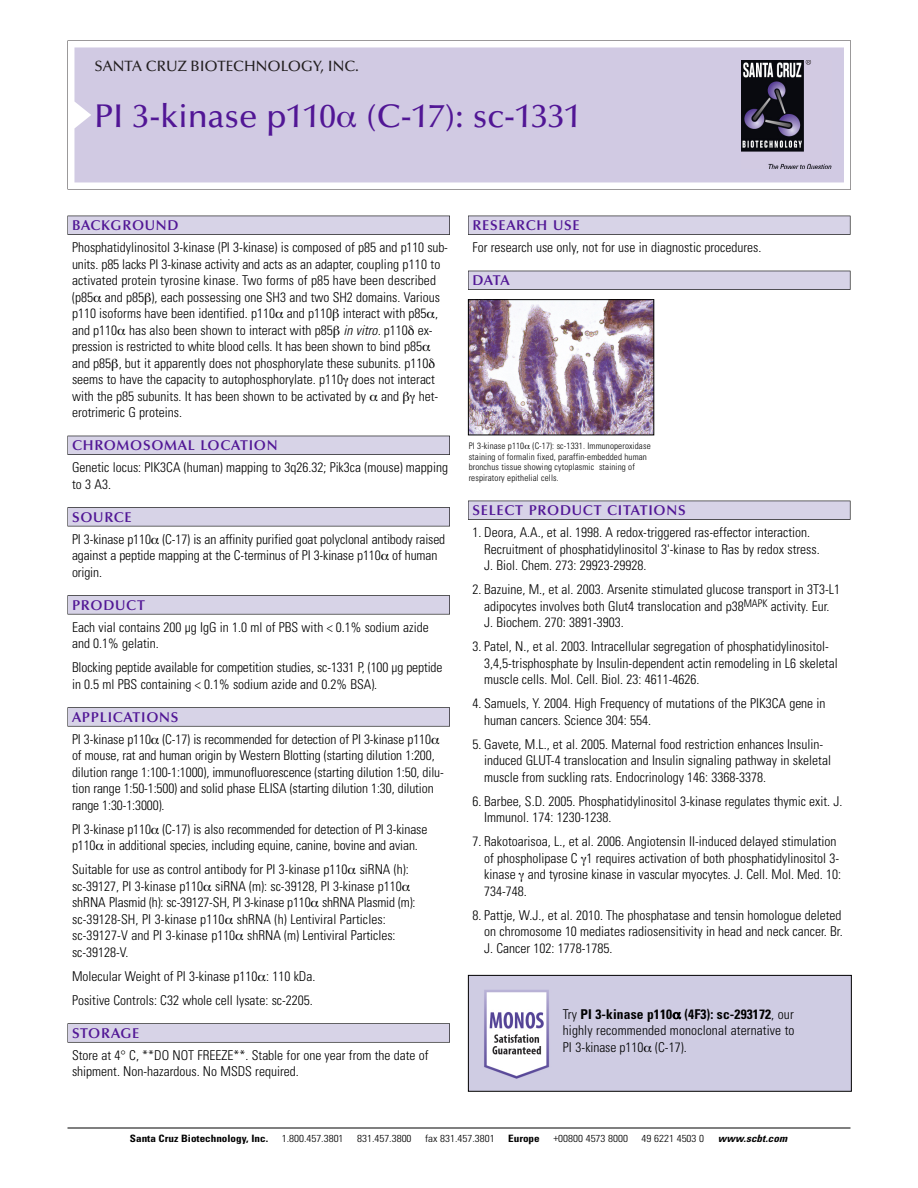
<style>
.page{position:relative;width:918px;height:1188px;background:#fff}
.page>*{position:absolute;margin:0;border:0;box-sizing:border-box;transform-origin:0 0}
.t1{font:500 33px "Optima";color:#511695}
.t2{font:500 15px "Optima";color:#231f20}
.t3{font:600 14.25px "Optima";letter-spacing:.05em;color:#511695}
.t4{font:300 condensed 13.5px/16.5px "Univers";color:#000}
.t5{font:300 condensed 10.2px "Univers";color:#000;scale:1.1 1}
.t6{font:700 condensed 10.2px "Univers";color:#000;scale:1.1 1}
.t7{font:italic 700 condensed 10.2px "Univers";letter-spacing:.005em;color:#000;scale:1.1 1}
.t8{font:300 condensed 9px/10.5px "Univers";letter-spacing:.015em;color:#000}
.s1{font-style:italic}
.s2{font-weight:700}
</style>
<div class="page">
<svg style="left:68px;top:40px;width:783px;height:149px"></svg>
<div style="left:74px;top:47px;width:770px;height:135px;background:#d1cae3"></div>
<img style="left:741px;top:60px;width:90px;height:108px">
<div style="left:68px;top:216px;width:382px;height:19px;background:#525155"></div>
<div style="left:68px;top:216px;width:381px;height:18px;background:#d7d3e7"></div>
<div style="left:68px;top:436px;width:382px;height:19px;background:#515055"></div>
<div style="left:68px;top:436px;width:381px;height:18px;background:#d7d3e7"></div>
<div style="left:68px;top:507px;width:382px;height:19px;background:#545357"></div>
<div style="left:68px;top:508px;width:381px;height:18px;background:#d7d3e7"></div>
<div style="left:68px;top:595px;width:382px;height:19px;background:#575759"></div>
<div style="left:68px;top:596px;width:381px;height:18px;background:#d7d3e7"></div>
<svg style="left:68px;top:707px;width:382px;height:20px"></svg>
<div style="left:68px;top:708px;width:381px;height:18px;background:#d7d3e7"></div>
<div style="left:68px;top:1023px;width:382px;height:20px;background:#626263"></div>
<div style="left:68px;top:1024px;width:381px;height:18px;background:#d7d3e7"></div>
<div style="left:468px;top:216px;width:382px;height:19px;background:#525155"></div>
<div style="left:468px;top:216px;width:382px;height:18px;background:#d7d3e7"></div>
<div style="left:468px;top:271px;width:382px;height:19px;background:#515055"></div>
<div style="left:468px;top:271px;width:382px;height:18px;background:#d7d3e7"></div>
<div style="left:468px;top:501px;width:382px;height:19px;background:#525155"></div>
<div style="left:468px;top:501px;width:382px;height:18px;background:#d7d3e7"></div>
<hr style="left:68px;top:1128px;width:782px;height:1px;background:#000">
<img style="left:470px;top:301px;width:182px;height:132px">
<div style="left:468px;top:299px;width:186px;height:136px;border:1px solid #000"></div>
<img style="left:470px;top:977px;width:380px;height:113px">
<div style="left:468px;top:975px;width:384px;height:117px;border:1px solid #000"></div>
<svg style="left:337px;top:112px;width:19px;height:16px"></svg>
<svg style="left:673px;top:1012px;width:8px;height:7px"></svg>
<svg style="left:644px;top:1046px;width:8px;height:6px"></svg>
<p class="t2" style="left:94px;top:61px;width:266px">SANTA CRUZ BIOTECHNOLOGY, INC.</p>
<h1 class="t1" style="left:94px;top:103px;width:488px">PI 3-kinase p110 (C-17): sc-1331</h1>
<p class="t3" style="left:72px;top:219px;width:108px">BACKGROUND</p>
<p class="t4" style="left:72px;top:240px;width:377px">Phosphatidylinositol 3-kinase (PI 3-kinase) is composed of p85 and p110 sub&shy;units. p85 lacks PI 3-kinase activity and acts as an adapter, coupling p110 to activated protein tyrosine kinase. Two forms of p85 have been described (p85 and p85 ), each possessing one SH3 and two SH2 domains. Various p110 isoforms have been identified. p110 and p110 interact with p85 , and p110 has also been shown to interact with p85 <span class="s1">in vitro.</span> p110 ex&shy;pression is restricted to white blood cells. It has been shown to bind p85<br>and p85 , but it apparently does not phosphorylate these subunits. p110 seems to have the capacity to autophosphorylate. p110 does not interact with the p85 subunits. It has been shown to be activated by and</p>
<p class="t4" style="left:419px;top:389px;width:21px">het-</p>
<p class="t4" style="left:72px;top:405px;width:111px">erotrimeric G proteins.</p>
<p class="t3" style="left:72px;top:440px;width:207px">CHROMOSOMAL LOCATION</p>
<p class="t4" style="left:72px;top:460px;width:378px">Genetic locus: PIK3CA (human) mapping to 3q26.32; Pik3ca (mouse) mapping to 3 A3.</p>
<p class="t3" style="left:72px;top:511px;width:61px">SOURCE</p>
<p class="t4" style="left:72px;top:532px;width:375px">PI 3-kinase p110 (C-17) is an affinity purified goat polyclonal antibody raised against a peptide mapping at the C-terminus of PI 3-kinase p110 of human origin.</p>
<p class="t3" style="left:72px;top:599px;width:74px">PRODUCT</p>
<p class="t4" style="left:72px;top:620px;width:358px">Each vial contains 200 µg IgG in 1.0 ml of PBS with &lt; 0.1% sodium azide and 0.1% gelatin.</p>
<p class="t4" style="left:72px;top:660px;width:372px">Blocking peptide available for competition studies, sc-1331 P, (100 µg peptide in 0.5 ml PBS containing &lt; 0.1% sodium azide and 0.2% BSA).</p>
<p class="t3" style="left:72px;top:711px;width:108px">APPLICATIONS</p>
<p class="t4" style="left:72px;top:732px;width:373px">PI 3-kinase p110 (C-17) is recommended for detection of PI 3-kinase p110 of mouse, rat and human origin by Western Blotting (starting dilution 1:200, dilution range 1:100-1:1000), immunofluorescence (starting dilution 1:50, dilu&shy;tion range 1:50-1:500) and solid phase ELISA (starting dilution 1:30, dilution range 1:30-1:3000).</p>
<p class="t4" style="left:72px;top:822px;width:357px">PI 3-kinase p110 (C-17) is also recommended for detection of PI 3-kinase p110 in additional species, including equine, canine, bovine and avian.</p>
<p class="t4" style="left:72px;top:862px;width:345px">Suitable for use as control antibody for PI 3-kinase p110 siRNA (h): sc-39127, PI 3-kinase p110 siRNA (m): sc-39128, PI 3-kinase p110 shRNA Plasmid (h): sc-39127-SH, PI 3-kinase p110 shRNA Plasmid (m): sc-39128-SH, PI 3-kinase p110 shRNA (h) Lentiviral Particles: sc-39127-V and PI 3-kinase p110 shRNA (m) Lentiviral Particles: sc-39128-V.</p>
<p class="t4" style="left:72px;top:965px;width:245px;line-height:24px">Molecular Weight of PI 3-kinase p110 : 110 kDa.<br>Positive Controls: C32 whole cell lysate: sc-2205.</p>
<p class="t3" style="left:72px;top:1027px;width:69px">STORAGE</p>
<p class="t4" style="left:72px;top:1048px;width:358px">Store at 4° C, **DO NOT FREEZE**. Stable for one year from the date of shipment. Non-hazardous. No MSDS required.</p>
<p class="t3" style="left:473px;top:219px;width:109px">RESEARCH USE</p>
<p class="t4" style="left:473px;top:240px;width:290px">For research use only, not for use in diagnostic procedures.</p>
<p class="t3" style="left:473px;top:275px;width:39px">DATA</p>
<p class="t8" style="left:469px;top:442px;width:184px">PI 3-kinase p110 (C-17): sc-1331. Immunoperoxidase staining of formalin fixed, paraffin-embedded human bronchus tissue showing cytoplasmic staining of respiratory epithelial cells.</p>
<p class="t3" style="left:473px;top:504px;width:215px">SELECT PRODUCT CITATIONS</p>
<p class="t4" style="left:484px;top:525px;width:337px;text-indent:-12px">1. Deora, A.A., et al. 1998. A redox-triggered ras-effector interaction.<br>Recruitment of phosphatidylinositol 3'-kinase to Ras by redox stress.<br>J. Biol. Chem. 273: 29923-29928.</p>
<p class="t4" style="left:484px;top:582px;width:357px;text-indent:-12px">2. Bazuine, M., et al. 2003. Arsenite stimulated glucose transport in 3T3-L1 adipocytes involves both Glut4 translocation and p38<sup>MAPK</sup> activity. Eur.<br>J. Biochem. 270: 3891-3903.</p>
<p class="t4" style="left:484px;top:639px;width:355px;text-indent:-12px">3. Patel, N., et al. 2003. Intracellular segregation of phosphatidylinositol-<br>3,4,5-trisphosphate by Insulin-dependent actin remodeling in L6 skeletal muscle cells. Mol. Cell. Biol. 23: 4611-4626.</p>
<p class="t4" style="left:484px;top:696px;width:343px;text-indent:-12px">4. Samuels, Y. 2004. High Frequency of mutations of the PIK3CA gene in human cancers. Science 304: 554.</p>
<p class="t4" style="left:484px;top:737px;width:348px;text-indent:-12px">5. Gavete, M.L., et al. 2005. Maternal food restriction enhances Insulin&shy;induced GLUT-4 translocation and Insulin signaling pathway in skeletal muscle from suckling rats. Endocrinology 146: 3368-3378.</p>
<p class="t4" style="left:484px;top:794px;width:360px;text-indent:-12px">6. Barbee, S.D. 2005. Phosphatidylinositol 3-kinase regulates thymic exit. J.<br>Immunol. 174: 1230-1238.</p>
<p class="t4" style="left:484px;top:834px;width:358px;text-indent:-12px">7. Rakotoarisoa, L., et al. 2006. Angiotensin II-induced delayed stimulation of phospholipase C 1 requires activation of both phosphatidylinositol 3- kinase and tyrosine kinase in vascular myocytes. J. Cell. Mol. Med. 10:<br>734-748.</p>
<p class="t4" style="left:484px;top:908px;width:360px;text-align:justify;text-indent:-12px">8. Pattje, W.J., et al. 2010. The phosphatase and tensin homologue deleted on chromosome 10 mediates radiosensitivity in head and neck cancer. Br.<br>J. Cancer 102: 1778-1785.</p>
<p class="t4" style="left:563px;top:1007px;width:233px;text-align:justify">Try <span class="s2">PI 3-kinase p110 (4F3): sc-293172</span>, our highly recommended monoclonal aternative to PI 3-kinase p110 (C-17).</p>
<p class="t6" style="left:130px;top:1135px;width:127px">Santa Cruz Biotechnology, Inc.</p>
<p class="t5" style="left:282px;top:1135px;width:58px">1.800.457.3801</p>
<p class="t5" style="left:357px;top:1135px;width:51px">831.457.3800</p>
<p class="t5" style="left:425px;top:1135px;width:65px">fax 831.457.3801</p>
<p class="t6" style="left:508px;top:1135px;width:30px">Europe</p>
<p class="t5" style="left:553px;top:1135px;width:69px">+00800 4573 8000</p>
<p class="t5" style="left:642px;top:1135px;width:58px">49 6221 4503 0</p>
<p class="t7" style="left:718px;top:1135px;width:64px">www.scbt.com</p>
</div>
